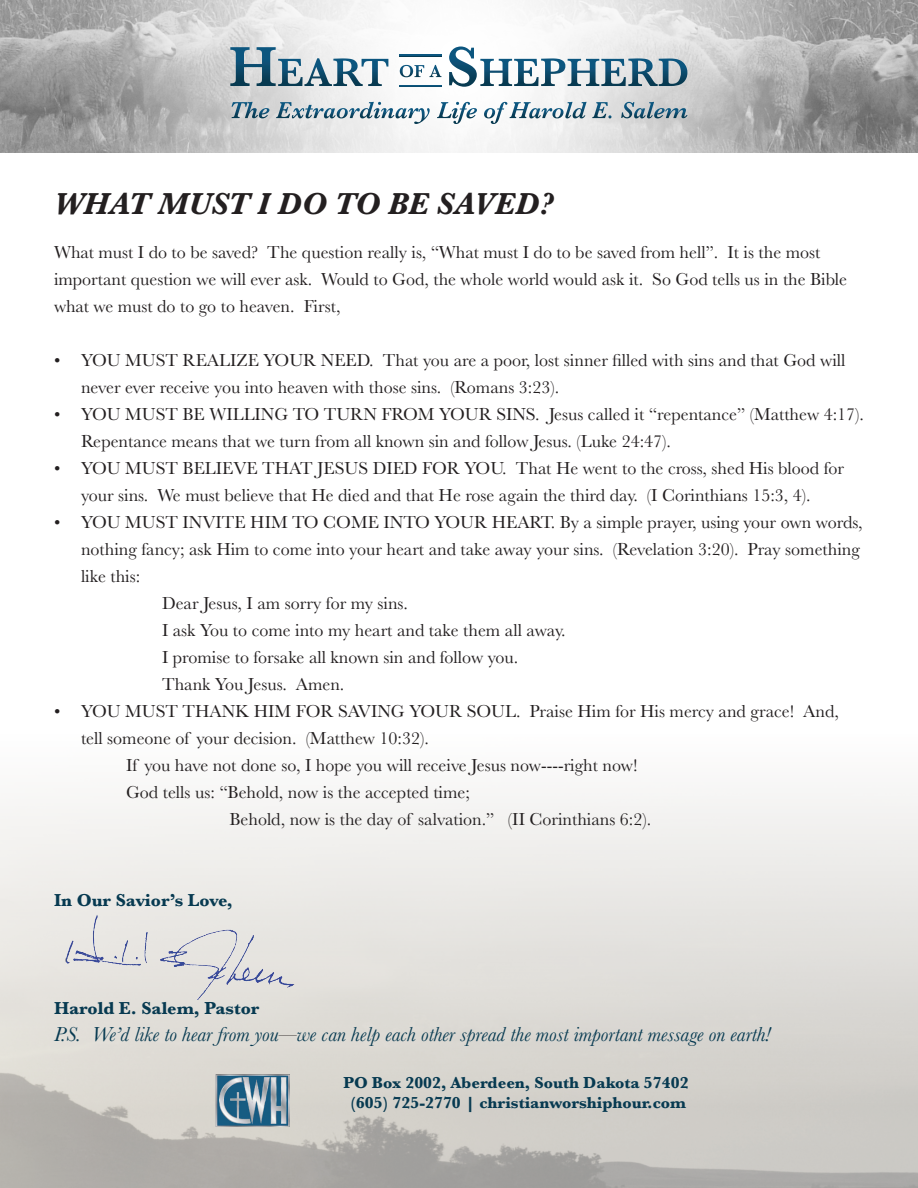
<style>
.page{position:relative;width:918px;height:1188px;background:#fff}
.page>*{position:absolute;margin:0;border:0;box-sizing:border-box;transform-origin:0 0}
.t1{font:italic 700 31.5px "Baskerville";color:#231f20}
.t2{font:italic 21px "Baskerville";color:#073a51}
.t3{font:18px/27px "Baskerville";color:#231f20}
.t4{font:700 18px "Baskerville";color:#073a51}
.t5{font:700 16.5px "Baskerville";color:#073a51}
.s1{font-style:normal;font-size:18px;color:#231f20}
</style>
<div class="page">
<img style="left:0;top:0;width:918px;height:153px">
<img style="left:215px;top:1075px;width:75px;height:51px">
<svg style="left:232px;top:102px;width:37px;height:16px"></svg>
<svg style="left:276px;top:102px;width:154px;height:22px"></svg>
<svg style="left:437px;top:102px;width:40px;height:22px"></svg>
<svg style="left:484px;top:102px;width:128px;height:22px"></svg>
<svg style="left:621px;top:102px;width:67px;height:16px"></svg>
<svg style="left:230px;top:47px;width:158px;height:39px"></svg>
<svg style="left:449px;top:46px;width:238px;height:41px"></svg>
<hr style="left:400px;top:85px;width:41px;height:2px;background:#0b5176">
<hr style="left:400px;top:55px;width:41px;height:1px;background:#0c567f">
<svg style="left:400px;top:65px;width:42px;height:12px"></svg>
<div style="left:63px;top:912px;width:233px;height:88px;background:#e6e4e0"></div>
<p class="t1" style="left:54px;top:182px;width:501px">WHAT MUST I DO TO BE SAVED?</p>
<p class="t3" style="left:54px;top:239px;width:795px">What must I do to be saved? The question really is, “What must I do to be saved from hell”. It is the most important question we will ever ask. Would to God, the whole world would ask it. So God tells us in the Bible what we must do to go to heaven. First,</p>
<p class="t3" style="left:81px;top:347px;width:766px;text-indent:-27px">• YOU MUST REALIZE YOUR NEED. That you are a poor, lost sinner filled with sins and that God will never ever receive you into heaven with those sins. (Romans 3:23).</p>
<p class="t3" style="left:81px;top:401px;width:785px;text-indent:-27px">• YOU MUST BE WILLING TO TURN FROM YOUR SINS. Jesus called it “repentance” (Matthew 4:17).<br>Repentance means that we turn from all known sin and follow Jesus. (Luke 24:47).</p>
<p class="t3" style="left:54px;top:455px;width:792px;text-align:center">• YOU MUST BELIEVE THAT JESUS DIED FOR YOU. That He went to the cross, shed His blood for your sins. We must believe that He died and that He rose again the third day. (I Corinthians 15:3, 4).</p>
<p class="t3" style="left:81px;top:509px;width:783px;text-indent:-27px">• YOU MUST INVITE HIM TO COME INTO YOUR HEART. By a simple prayer, using your own words, nothing fancy; ask Him to come into your heart and take away your sins. (Revelation 3:20). Pray something like this:</p>
<p class="t3" style="left:162px;top:590px;width:247px">Dear Jesus, I am sorry for my sins.</p>
<p class="t3" style="left:162px;top:617px;width:405px">I ask You to come into my heart and take them all away.</p>
<p class="t3" style="left:162px;top:644px;width:358px">I promise to forsake all known sin and follow you.</p>
<p class="t3" style="left:162px;top:671px;width:184px">Thank You Jesus. Amen.</p>
<p class="t3" style="left:81px;top:698px;width:759px;text-indent:-27px">• YOU MUST THANK HIM FOR SAVING YOUR SOUL. Praise Him for His mercy and grace! And, tell someone of your decision. (Matthew 10:32).</p>
<p class="t3" style="left:126px;top:752px;width:513px">If you have not done so, I hope you will receive Jesus now----right now!</p>
<p class="t3" style="left:126px;top:779px;width:345px">God tells us: “Behold, now is the accepted time;</p>
<p class="t3" style="left:230px;top:806px;width:423px">Behold, now is the day of salvation.” (II Corinthians 6:2).</p>
<p class="t4" style="left:54px;top:888px;width:180px">In Our Savior’s Love,</p>
<p class="t4" style="left:54px;top:996px;width:207px">Harold E. Salem, Pastor</p>
<p class="t2" style="left:54px;top:1020px;width:718px">P.S. We’d like to hear from you<span class="s1">—</span>we can help each other spread the most important message on earth!</p>
<p class="t5" style="left:344px;top:1071px;width:347px">PO Box 2002, Aberdeen, South Dakota 57402</p>
<p class="t5" style="left:350px;top:1091px;width:337px">(605) 725-2770 | christianworshiphour.com</p>
</div>
